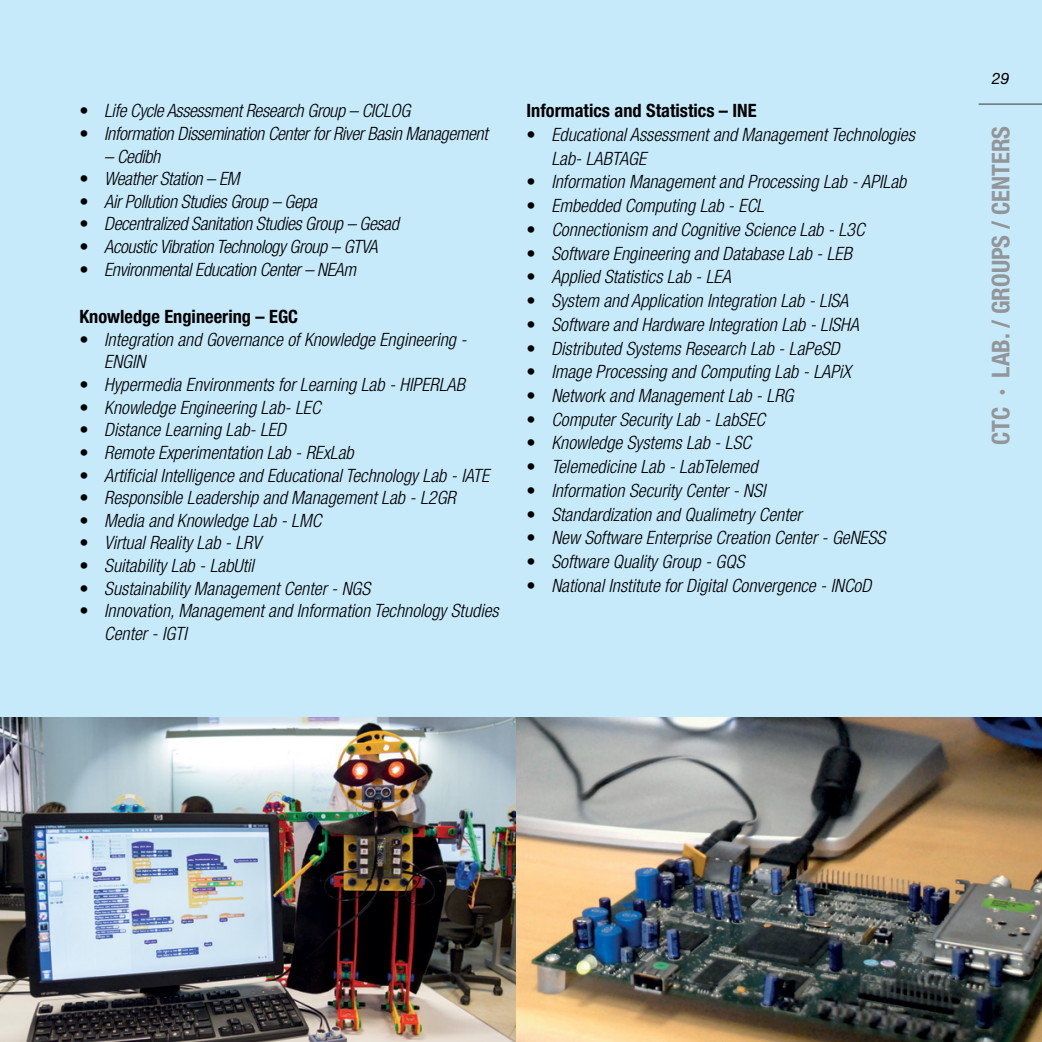
<style>
.page{position:relative;width:1042px;height:1042px;background:#c7eafb}
.page>*{position:absolute;margin:0;border:0;box-sizing:border-box;transform-origin:0 0}
.t1{font:700 condensed 24.5px "Helvetica Neue LT Pro";color:#939598}
.t2{font:italic 300 condensed 18.38px/22.6px "Helvetica Neue LT Pro";color:#000}
.t3{font:italic 300 condensed 18.38px "Helvetica Neue LT Pro";letter-spacing:-.02em;color:#000}
.t4{font:700 condensed 18.38px "Helvetica Neue LT Pro";color:#000}
.t5{font:italic 15.75px "Helvetica Neue LT Pro";color:#000}
.s1{font-style:normal}
</style>
<div class="page">
<img style="left:0;top:717px;width:1042px;height:325px">
<hr style="left:978px;top:103px;width:64px;height:2px;background:#75818a">
<p class="t3" style="left:79px;top:100px;width:332px"><span class="s1">•</span> Life Cycle Assessment Research Group – CICLOG</p>
<p class="t3" style="left:79px;top:123px;width:410px"><span class="s1">•</span> Information Dissemination Center for River Basin Management</p>
<p class="t2" style="left:104px;top:145px;width:58px">– Cedibh</p>
<p class="t3" style="left:79px;top:168px;width:162px"><span class="s1">•</span> Weather Station – EM</p>
<p class="t3" style="left:79px;top:191px;width:239px"><span class="s1">•</span> Air Pollution Studies Group – Gepa</p>
<p class="t3" style="left:79px;top:213px;width:321px"><span class="s1">•</span> Decentralized Sanitation Studies Group – Gesad</p>
<p class="t3" style="left:79px;top:236px;width:300px"><span class="s1">•</span> Acoustic Vibration Technology Group – GTVA</p>
<p class="t3" style="left:79px;top:259px;width:278px"><span class="s1">•</span> Environmental Education Center – NEAm</p>
<p class="t4" style="left:79px;top:305px;width:220px">Knowledge Engineering – EGC</p>
<p class="t2" style="left:104px;top:328px;width:364px;text-indent:-25px"><span class="s1">•</span> Integration and Governance of Knowledge Engineering -<br>ENGIN</p>
<p class="t2" style="left:79px;top:374px;width:387px"><span class="s1">•</span> Hypermedia Environments for Learning Lab - HIPERLAB</p>
<p class="t2" style="left:79px;top:396px;width:243px"><span class="s1">•</span> Knowledge Engineering Lab- LEC</p>
<p class="t2" style="left:79px;top:419px;width:208px"><span class="s1">•</span> Distance Learning Lab- LED</p>
<p class="t2" style="left:79px;top:441px;width:276px"><span class="s1">•</span> Remote Experimentation Lab - RExLab</p>
<p class="t2" style="left:79px;top:464px;width:411px"><span class="s1">•</span> Artificial Intelligence and Educational Technology Lab - IATE</p>
<p class="t2" style="left:79px;top:487px;width:378px"><span class="s1">•</span> Responsible Leadership and Management Lab - L2GR</p>
<p class="t2" style="left:79px;top:509px;width:243px"><span class="s1">•</span> Media and Knowledge Lab - LMC</p>
<p class="t2" style="left:79px;top:532px;width:183px"><span class="s1">•</span> Virtual Reality Lab - LRV</p>
<p class="t2" style="left:79px;top:555px;width:176px"><span class="s1">•</span> Suitability Lab - LabUtil</p>
<p class="t2" style="left:79px;top:577px;width:292px"><span class="s1">•</span> Sustainability Management Center - NGS</p>
<p class="t2" style="left:104px;top:600px;width:396px;text-indent:-25px"><span class="s1">•</span> Innovation, Management and Information Technology Studies<br>Center - IGTI</p>
<p class="t4" style="left:526px;top:100px;width:232px">Informatics and Statistics – INE</p>
<p class="t2" style="left:551px;top:123px;width:365px;line-height:23.8px;text-indent:-25px"><span class="s1">•</span> Educational Assessment and Management Technologies<br>Lab- LABTAGE</p>
<p class="t2" style="left:526px;top:171px;width:381px"><span class="s1">•</span> Information Management and Processing Lab - APILab</p>
<p class="t2" style="left:526px;top:195px;width:239px"><span class="s1">•</span> Embedded Computing Lab - ECL</p>
<p class="t2" style="left:526px;top:219px;width:339px"><span class="s1">•</span> Connectionism and Cognitive Science Lab - L3C</p>
<p class="t2" style="left:526px;top:242px;width:327px"><span class="s1">•</span> Software Engineering and Database Lab - LEB</p>
<p class="t2" style="left:526px;top:266px;width:206px"><span class="s1">•</span> Applied Statistics Lab - LEA</p>
<p class="t2" style="left:526px;top:290px;width:323px"><span class="s1">•</span> System and Application Integration Lab - LISA</p>
<p class="t2" style="left:526px;top:313px;width:334px"><span class="s1">•</span> Software and Hardware Integration Lab - LISHA</p>
<p class="t2" style="left:526px;top:337px;width:315px"><span class="s1">•</span> Distributed Systems Research Lab - LaPeSD</p>
<p class="t2" style="left:526px;top:361px;width:326px"><span class="s1">•</span> Image Processing and Computing Lab - LAPiX</p>
<p class="t2" style="left:526px;top:385px;width:268px"><span class="s1">•</span> Network and Management Lab - LRG</p>
<p class="t2" style="left:526px;top:408px;width:240px"><span class="s1">•</span> Computer Security Lab - LabSEC</p>
<p class="t2" style="left:526px;top:432px;width:226px"><span class="s1">•</span> Knowledge Systems Lab - LSC</p>
<p class="t2" style="left:526px;top:456px;width:233px"><span class="s1">•</span> Telemedicine Lab - LabTelemed</p>
<p class="t2" style="left:526px;top:479px;width:240px"><span class="s1">•</span> Information Security Center - NSI</p>
<p class="t2" style="left:526px;top:503px;width:277px"><span class="s1">•</span> Standardization and Qualimetry Center</p>
<p class="t2" style="left:526px;top:527px;width:360px"><span class="s1">•</span> New Software Enterprise Creation Center - GeNESS</p>
<p class="t2" style="left:526px;top:551px;width:219px"><span class="s1">•</span> Software Quality Group - GQS</p>
<p class="t2" style="left:526px;top:574px;width:346px"><span class="s1">•</span> National Institute for Digital Convergence - INCoD</p>
<p class="t5" style="left:992px;top:69px;width:19px">29</p>
<h1 class="t1" style="left:986px;top:445px;width:321px;rotate:-90deg">CTC · LAB. / GROUPS / CENTERS</h1>
</div>
